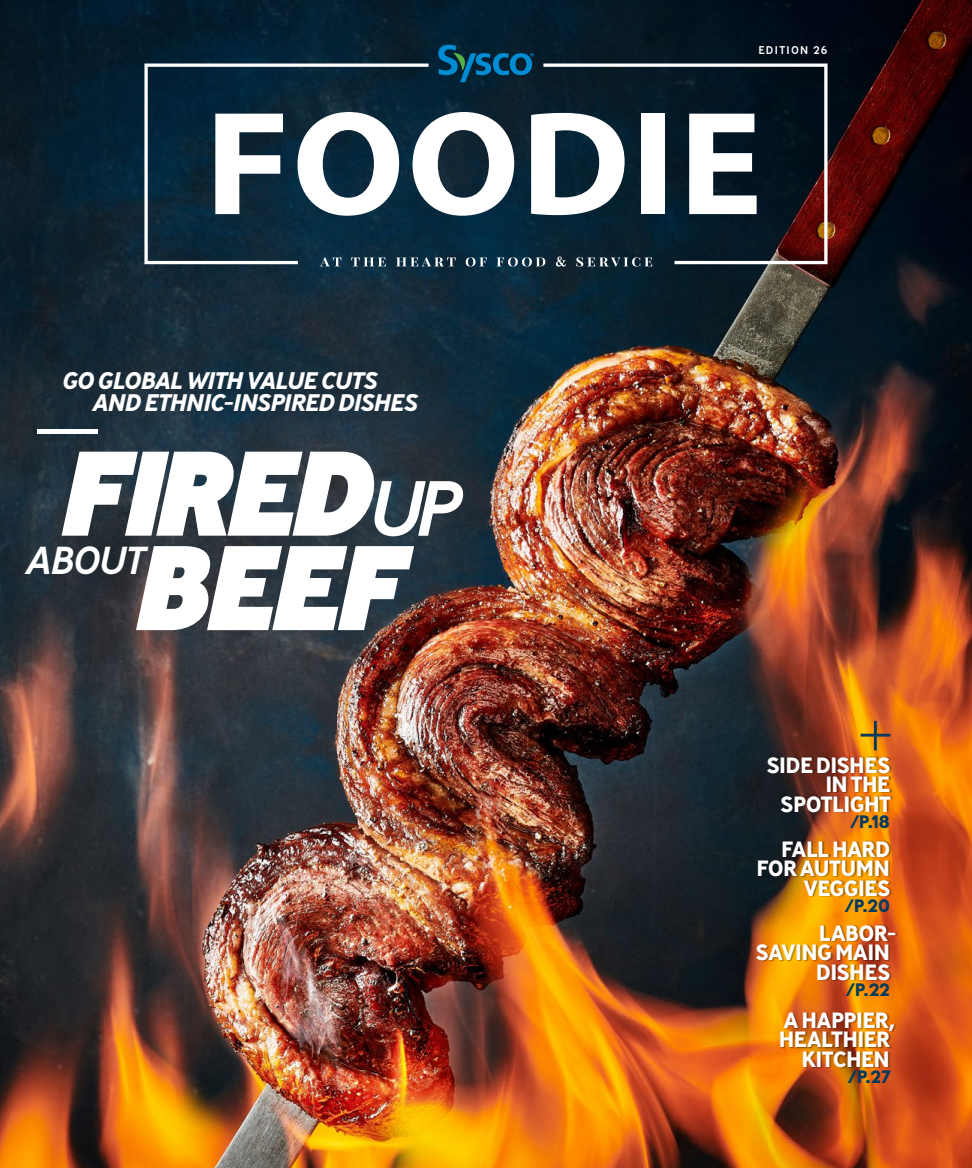
<style>
.page{position:relative;width:972px;height:1168px;background:#fff}
.page>*{position:absolute;margin:0;border:0;box-sizing:border-box;transform-origin:0 0}
.t1{font:italic 800 120px "Ministry";letter-spacing:-.055em;color:#fff}
.t2{font:italic 500 78px "Ministry";color:#fff}
.t3{font:200 75px "Ministry";color:#003a5e}
.t4{font:italic 500 39px "Ministry";letter-spacing:-.035em;color:#fff}
.t5{font:italic 700 24px "Ministry";letter-spacing:-.035em;color:#fff}
.t6{font:700 22.2px/19.5px "Ministry";letter-spacing:-.03em;color:#fff;text-align:right}
.t7{font:700 18px "Ministry";letter-spacing:-.035em;color:#003a5e}
.t8{font:500 11.25px "Ministry";letter-spacing:.115em;color:#fff}
</style>
<div class="page">
<img style="left:0;top:0;width:972px;height:1168px">
<svg style="left:438px;top:45px;width:96px;height:37px;background:#054564"></svg>
<svg style="left:543px;top:64px;width:285px;height:200px;background:#17232f"></svg>
<svg style="left:144px;top:64px;width:285px;height:200px;background:#143245"></svg>
<svg style="left:215px;top:114px;width:68px;height:100px"></svg>
<svg style="left:298px;top:112px;width:101px;height:104px"></svg>
<svg style="left:413px;top:112px;width:101px;height:104px"></svg>
<svg style="left:531px;top:113px;width:94px;height:102px"></svg>
<div style="left:641px;top:114px;width:24px;height:100px;background:#fff"></div>
<svg style="left:689px;top:114px;width:68px;height:100px"></svg>
<svg style="left:576px;top:257px;width:76px;height:10px"></svg>
<svg style="left:556px;top:256px;width:10px;height:11px"></svg>
<svg style="left:320px;top:257px;width:21px;height:9px"></svg>
<svg style="left:497px;top:257px;width:48px;height:10px"></svg>
<svg style="left:466px;top:257px;width:21px;height:10px"></svg>
<svg style="left:351px;top:257px;width:35px;height:9px"></svg>
<svg style="left:396px;top:257px;width:60px;height:10px"></svg>
<div style="left:37px;top:429px;width:60px;height:5px;background:#fff"></div>
<div style="left:756px;top:756px;width:141px;height:313px;background:#000;opacity:.4"></div>
<p class="t5" style="left:63px;top:365px;width:317px">GO GLOBAL WITH VALUE CUTS</p>
<p class="t5" style="left:93px;top:387px;width:327px">AND ETHNIC-INSPIRED DISHES</p>
<h1 class="t1" style="left:61px;top:412px;width:318px">FIRED</h1>
<h2 class="t2" style="left:371px;top:459px;width:94px">UP</h2>
<h3 class="t4" style="left:27px;top:535px;width:121px">ABOUT</h3>
<h1 class="t1" style="left:136px;top:507px;width:273px">BEEF</h1>
<p class="t8" style="left:745px;top:43px;width:84px">SEASON 2019</p>
<p class="t8" style="left:758px;top:43px;width:71px">EDITION 26</p>
<h3 class="t3" style="left:856px;top:687px;width:41px">+</h3>
<p class="t6" style="left:766px;top:755px;width:126px">SIDE DISHES<br>IN THE<br>SPOTLIGHT</p>
<p class="t6" style="left:756px;top:839px;width:136px">FALL HARD<br>FOR AUTUMN<br>VEGGIES</p>
<p class="t6" style="left:755px;top:923px;width:143px">LABOR-<br>SAVING MAIN<br>DISHES</p>
<p class="t6" style="left:779px;top:1010px;width:118px">A HAPPIER,<br>HEALTHIER<br>KITCHEN</p>
<p class="t7" style="left:850px;top:810px;width:42px">/P.18</p>
<p class="t7" style="left:845px;top:894px;width:47px">/P.20</p>
<p class="t7" style="left:846px;top:978px;width:45px">/P.22</p>
<p class="t7" style="left:848px;top:1065px;width:45px">/P.27</p>
</div>
